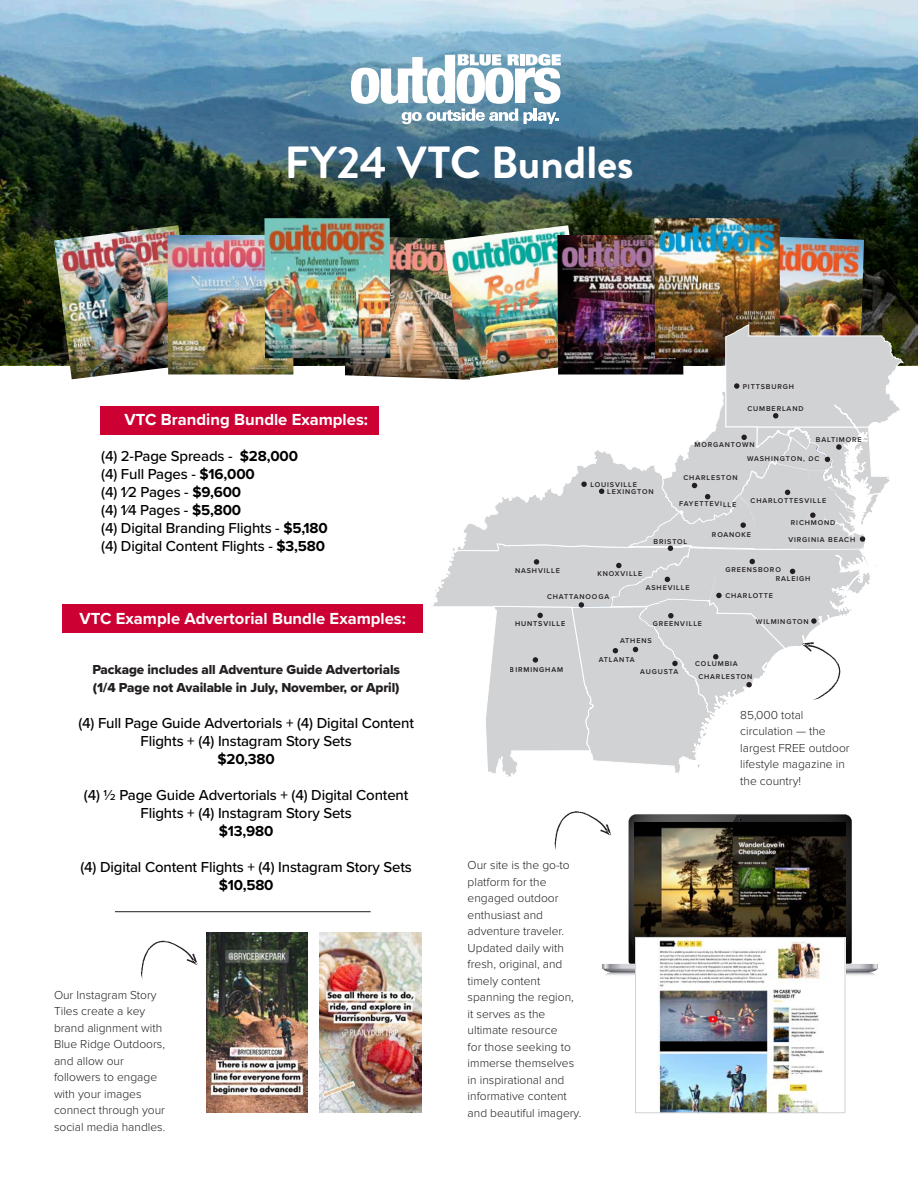
<style>
.page{position:relative;width:918px;height:1188px;background:#fff}
.page>*{position:absolute;margin:0;border:0;box-sizing:border-box;transform-origin:0 0}
.t1{font:700 45px "Brandon Grotesque";color:#fff}
.t2{font:700 16.65px "Proxima Nova";color:#fff}
.t3{font:500 15px/18px "Proxima Nova";letter-spacing:-.01em;color:#000;text-align:center}
.t4{font:700 15px "Proxima Nova";letter-spacing:-.01em;color:#000}
.t5{font:13.5px "Proxima Nova Extrabld";letter-spacing:-.01em;color:#231f20}
.t6{font:300 12px/16.5px "Proxima Nova";color:#231f20}
.t7{font:600 7.2px "Proxima Nova";letter-spacing:.12em;color:#231f20}
.s1{font-weight:700}
</style>
<div class="page">
<div style="left:100px;top:406px;width:279px;height:28px;background:#c03"></div>
<div style="left:63px;top:605px;width:360px;height:28px;background:#c03"></div>
<img style="left:0;top:0;width:918px;height:365px">
<img style="left:0;top:26px;width:918px;height:338px">
<img style="left:345px;top:235px;width:99px;height:144px">
<img style="left:780px;top:235px;width:84px;height:88px">
<img style="left:54px;top:225px;width:142px;height:154px">
<img style="left:444px;top:225px;width:142px;height:98px">
<img style="left:168px;top:235px;width:125px;height:140px">
<img style="left:557px;top:235px;width:97px;height:88px">
<img style="left:264px;top:218px;width:126px;height:140px">
<img style="left:654px;top:218px;width:126px;height:105px">
<img style="left:659px;top:979px;width:165px;height:95px">
<img style="left:657px;top:1074px;width:162px;height:37px">
<div style="left:635px;top:937px;width:210px;height:176px;border:1px solid #d1d2d4"></div>
<svg style="left:141px;top:940px;width:57px;height:41px"></svg>
<svg style="left:429px;top:323px;width:475px;height:656px"></svg>
<svg style="left:351px;top:54px;width:210px;height:70px"></svg>
<hr style="left:115px;top:911px;width:256px;height:1px;background:#231f20">
<img style="left:320px;top:933px;width:101px;height:180px">
<img style="left:206px;top:933px;width:102px;height:180px">
<p class="t1" style="left:284px;top:131px;width:351px">FY24 VTC Bundles</p>
<p class="t7" style="left:743px;top:381px;width:53px">PITTSBURGH</p>
<p class="t7" style="left:747px;top:403px;width:58px">CUMBERLAND</p>
<p class="t2" style="left:125px;top:407px;width:245px">VTC Branding Bundle Examples:</p>
<p class="t3" style="left:101px;top:446px;width:198px">(4) 2-Page Spreads - <span class="s1">$28,000</span></p>
<p class="t3" style="left:101px;top:464px;width:155px">(4) Full Pages - <span class="s1">$16,000</span></p>
<p class="t3" style="left:101px;top:482px;width:141px">(4) 1⁄2 Pages - <span class="s1">$9,600</span></p>
<p class="t3" style="left:101px;top:500px;width:141px">(4) 1⁄4 Pages - <span class="s1">$5,800</span></p>
<p class="t3" style="left:101px;top:518px;width:228px">(4) Digital Branding Flights - <span class="s1">$5,180</span></p>
<p class="t3" style="left:101px;top:536px;width:225px">(4) Digital Content Flights - <span class="s1">$3,580</span></p>
<p class="t2" style="left:80px;top:606px;width:328px">VTC Example Advertorial Bundle Examples:</p>
<p class="t5" style="left:92px;top:659px;width:309px">Package includes all Adventure Guide Advertorials</p>
<p class="t5" style="left:93px;top:677px;width:308px">(1/4 Page not Available in July, November, or April)</p>
<p class="t3" style="left:78px;top:713px;width:337px">(4) Full Page Guide Advertorials + (4) Digital Content<br>Flights + (4) Instagram Story Sets</p>
<p class="t4" style="left:218px;top:747px;width:59px">$20,380</p>
<p class="t3" style="left:84px;top:785px;width:326px">(4) ½ Page Guide Advertorials + (4) Digital Content<br>Flights + (4) Instagram Story Sets</p>
<p class="t4" style="left:219px;top:819px;width:56px">$13,980</p>
<p class="t3" style="left:80px;top:857px;width:333px">(4) Digital Content Flights + (4) Instagram Story Sets</p>
<p class="t4" style="left:219px;top:873px;width:56px">$10,580</p>
<p class="t6" style="left:54px;top:986px;width:113px">Our Instagram Story<br>Tiles create a key brand alignment with<br>Blue Ridge Outdoors, and allow our followers to engage with your images connect through your social media handles.</p>
<p class="t7" style="left:695px;top:440px;width:62px">MORGANTOWN</p>
<p class="t7" style="left:816px;top:434px;width:47px">BALTIMORE</p>
<p class="t7" style="left:590px;top:479px;width:48px">LOUISVILLE</p>
<p class="t7" style="left:607px;top:486px;width:48px">LEXINGTON</p>
<p class="t7" style="left:683px;top:473px;width:56px">CHARLESTON</p>
<p class="t7" style="left:679px;top:498px;width:59px;rotate:1deg">FAYETTEVILLE</p>
<p class="t7" style="left:747px;top:454px;width:74px">WASHINGTON, DC</p>
<p class="t7" style="left:751px;top:495px;width:77px">CHARLOTTESVILLE</p>
<p class="t7" style="left:791px;top:518px;width:46px">RICHMOND</p>
<p class="t7" style="left:654px;top:536px;width:35px">BRISTOL</p>
<p class="t7" style="left:515px;top:565px;width:46px">NASHVILLE</p>
<p class="t7" style="left:547px;top:592px;width:64px">CHATTANOOGA</p>
<p class="t7" style="left:597px;top:569px;width:47px">KNOXVILLE</p>
<p class="t7" style="left:646px;top:582px;width:45px">ASHEVILLE</p>
<p class="t7" style="left:653px;top:618px;width:51px">GREENVILLE</p>
<p class="t7" style="left:515px;top:618px;width:52px">HUNTSVILLE</p>
<p class="t7" style="left:620px;top:635px;width:33px">ATHENS</p>
<p class="t7" style="left:712px;top:529px;width:41px">ROANOKE</p>
<p class="t7" style="left:788px;top:534px;width:68px">VIRGINIA BEACH</p>
<p class="t7" style="left:725px;top:564px;width:57px">GREENSBORO</p>
<p class="t7" style="left:776px;top:573px;width:36px">RALEIGH</p>
<p class="t7" style="left:725px;top:591px;width:49px">CHARLOTTE</p>
<p class="t7" style="left:756px;top:616px;width:54px">WILMINGTON</p>
<p class="t7" style="left:510px;top:664px;width:55px">BIRMINGHAM</p>
<p class="t7" style="left:599px;top:654px;width:38px">ATLANTA</p>
<p class="t7" style="left:640px;top:666px;width:40px">AUGUSTA</p>
<p class="t7" style="left:695px;top:659px;width:44px">COLUMBIA</p>
<p class="t7" style="left:698px;top:671px;width:56px">CHARLESTON</p>
<p class="t6" style="left:740px;top:706px;width:111px">85,000 total circulation — the largest FREE outdoor lifestyle magazine in the country!</p>
<p class="t6" style="left:468px;top:857px;width:115px">Our site is the go-to platform for the engaged outdoor enthusiast and adventure traveler.<br>Updated daily with fresh, original, and timely content spanning the region, it serves as the ultimate resource<br>for those seeking to immerse themselves in inspirational and informative content and beautiful imagery.</p>
</div>
